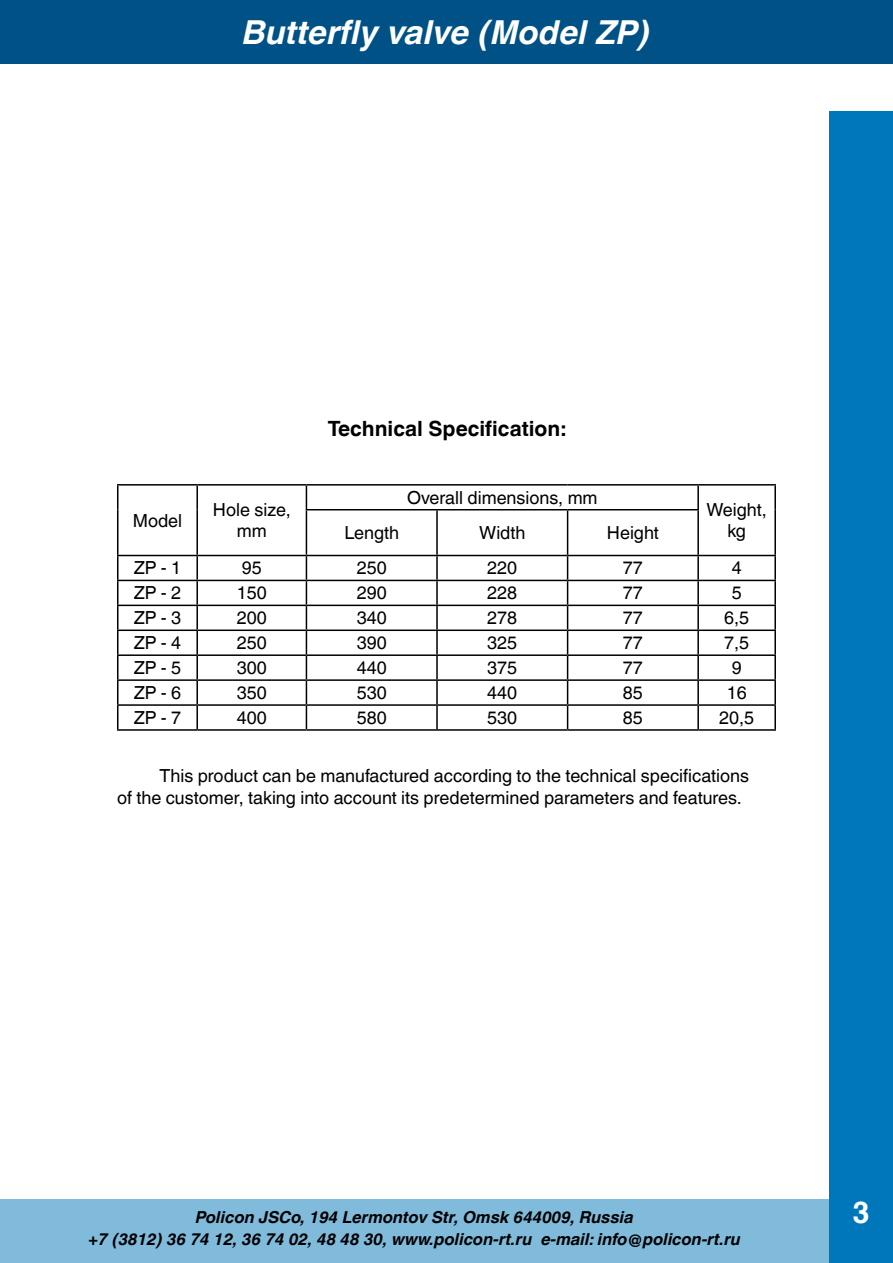
<style>
.page{position:relative;width:893px;height:1263px;background:#fff}
.page>*{position:absolute;margin:0;border:0;box-sizing:border-box;transform-origin:0 0}
.t1{font:italic 700 33px "Helvetica World";color:#fff}
.t2{font:700 30px "A1010 Helvetika";color:#fff}
.t3{font:700 21px "Helvetica World";color:#000}
.t4{font:18px/21.6px "Helvetica World";color:#000}
.t5{font:italic 700 16.5px "Helvetica World";color:#000}
</style>
<div class="page">
<div style="left:829px;top:112px;width:64px;height:1151px;background:#0077ba"></div>
<div style="left:0;top:0;width:893px;height:63px;background:#005286"></div>
<div style="left:0;top:1199px;width:829px;height:64px;background:#80bbdc"></div>
<hr style="left:0;top:1199px;width:1px;height:64px;background:#0077ba">
<hr style="left:117px;top:484px;width:80px;height:2px;background:#000">
<svg style="left:117px;top:486px;width:1px;height:24px"></svg>
<hr style="left:197px;top:484px;width:109px;height:2px;background:#000">
<hr style="left:196px;top:486px;width:2px;height:24px;background:#000">
<hr style="left:306px;top:484px;width:131px;height:2px;background:#000">
<svg style="left:306px;top:486px;width:1px;height:23px"></svg>
<hr style="left:437px;top:484px;width:131px;height:2px;background:#000">
<hr style="left:568px;top:484px;width:130px;height:2px;background:#000">
<hr style="left:698px;top:484px;width:78px;height:2px;background:#000">
<hr style="left:697px;top:486px;width:2px;height:23px;background:#000">
<hr style="left:774px;top:486px;width:2px;height:24px;background:#000">
<hr style="left:117px;top:510px;width:1px;height:45px;background:#000">
<hr style="left:196px;top:510px;width:2px;height:45px;background:#000">
<hr style="left:306px;top:509px;width:131px;height:1px;background:#000">
<hr style="left:306px;top:510px;width:1px;height:45px;background:#000">
<hr style="left:437px;top:509px;width:131px;height:1px;background:#000">
<hr style="left:436px;top:510px;width:2px;height:45px;background:#000">
<hr style="left:568px;top:509px;width:131px;height:1px;background:#000">
<hr style="left:567px;top:510px;width:1px;height:45px;background:#000">
<hr style="left:697px;top:510px;width:2px;height:45px;background:#000">
<hr style="left:774px;top:510px;width:2px;height:45px;background:#000">
<hr style="left:117px;top:555px;width:80px;height:1px;background:#000">
<hr style="left:197px;top:555px;width:109px;height:1px;background:#000">
<hr style="left:196px;top:556px;width:2px;height:24px;background:#000">
<hr style="left:306px;top:555px;width:131px;height:1px;background:#000">
<hr style="left:437px;top:555px;width:131px;height:1px;background:#000">
<hr style="left:436px;top:556px;width:2px;height:24px;background:#000">
<hr style="left:568px;top:555px;width:130px;height:1px;background:#000">
<hr style="left:698px;top:555px;width:78px;height:1px;background:#000">
<hr style="left:697px;top:556px;width:2px;height:24px;background:#000">
<hr style="left:774px;top:556px;width:2px;height:24px;background:#000">
<hr style="left:117px;top:580px;width:80px;height:1px;background:#000">
<hr style="left:197px;top:580px;width:109px;height:1px;background:#000">
<hr style="left:196px;top:581px;width:2px;height:24px;background:#000">
<hr style="left:306px;top:580px;width:131px;height:1px;background:#000">
<hr style="left:437px;top:580px;width:131px;height:1px;background:#000">
<hr style="left:436px;top:581px;width:2px;height:24px;background:#000">
<hr style="left:568px;top:580px;width:130px;height:1px;background:#000">
<hr style="left:698px;top:580px;width:78px;height:1px;background:#000">
<hr style="left:697px;top:581px;width:2px;height:24px;background:#000">
<hr style="left:774px;top:581px;width:2px;height:24px;background:#000">
<hr style="left:117px;top:605px;width:80px;height:1px;background:#000">
<hr style="left:197px;top:605px;width:109px;height:1px;background:#000">
<hr style="left:196px;top:606px;width:2px;height:23px;background:#000">
<hr style="left:306px;top:605px;width:131px;height:1px;background:#000">
<hr style="left:437px;top:605px;width:131px;height:1px;background:#000">
<hr style="left:436px;top:606px;width:2px;height:23px;background:#000">
<hr style="left:568px;top:605px;width:130px;height:1px;background:#000">
<hr style="left:698px;top:605px;width:78px;height:1px;background:#000">
<hr style="left:697px;top:606px;width:2px;height:23px;background:#000">
<hr style="left:774px;top:606px;width:2px;height:23px;background:#000">
<hr style="left:117px;top:629px;width:80px;height:2px;background:#000">
<hr style="left:197px;top:629px;width:109px;height:2px;background:#000">
<hr style="left:196px;top:631px;width:2px;height:23px;background:#000">
<hr style="left:306px;top:629px;width:131px;height:2px;background:#000">
<hr style="left:437px;top:629px;width:131px;height:2px;background:#000">
<hr style="left:436px;top:631px;width:2px;height:23px;background:#000">
<hr style="left:568px;top:629px;width:130px;height:2px;background:#000">
<hr style="left:698px;top:629px;width:78px;height:2px;background:#000">
<hr style="left:697px;top:631px;width:2px;height:23px;background:#000">
<hr style="left:774px;top:631px;width:2px;height:23px;background:#000">
<hr style="left:117px;top:654px;width:80px;height:2px;background:#000">
<hr style="left:197px;top:654px;width:109px;height:2px;background:#000">
<hr style="left:196px;top:656px;width:2px;height:23px;background:#000">
<hr style="left:306px;top:654px;width:131px;height:2px;background:#000">
<hr style="left:437px;top:654px;width:131px;height:2px;background:#000">
<hr style="left:436px;top:656px;width:2px;height:23px;background:#000">
<hr style="left:568px;top:654px;width:130px;height:2px;background:#000">
<hr style="left:698px;top:654px;width:78px;height:2px;background:#000">
<hr style="left:697px;top:656px;width:2px;height:23px;background:#000">
<hr style="left:774px;top:656px;width:2px;height:23px;background:#000">
<hr style="left:117px;top:679px;width:80px;height:2px;background:#000">
<hr style="left:197px;top:679px;width:109px;height:2px;background:#000">
<hr style="left:196px;top:681px;width:2px;height:23px;background:#000">
<hr style="left:306px;top:679px;width:131px;height:2px;background:#000">
<hr style="left:437px;top:679px;width:131px;height:2px;background:#000">
<hr style="left:436px;top:681px;width:2px;height:23px;background:#000">
<hr style="left:568px;top:679px;width:130px;height:2px;background:#000">
<hr style="left:698px;top:679px;width:78px;height:2px;background:#000">
<hr style="left:697px;top:681px;width:2px;height:23px;background:#000">
<hr style="left:774px;top:681px;width:2px;height:23px;background:#000">
<hr style="left:117px;top:704px;width:80px;height:2px;background:#000">
<svg style="left:117px;top:556px;width:1px;height:173px"></svg>
<hr style="left:197px;top:704px;width:109px;height:2px;background:#000">
<hr style="left:196px;top:706px;width:2px;height:23px;background:#000">
<hr style="left:306px;top:704px;width:131px;height:2px;background:#000">
<svg style="left:306px;top:556px;width:1px;height:173px"></svg>
<hr style="left:437px;top:704px;width:131px;height:2px;background:#000">
<hr style="left:436px;top:706px;width:2px;height:23px;background:#000">
<hr style="left:568px;top:704px;width:130px;height:2px;background:#000">
<svg style="left:567px;top:556px;width:1px;height:173px"></svg>
<hr style="left:698px;top:704px;width:78px;height:2px;background:#000">
<hr style="left:697px;top:706px;width:2px;height:23px;background:#000">
<hr style="left:774px;top:706px;width:2px;height:23px;background:#000">
<hr style="left:117px;top:729px;width:80px;height:2px;background:#000">
<hr style="left:197px;top:729px;width:109px;height:2px;background:#000">
<hr style="left:306px;top:729px;width:131px;height:2px;background:#000">
<hr style="left:437px;top:729px;width:131px;height:2px;background:#000">
<hr style="left:568px;top:729px;width:130px;height:2px;background:#000">
<hr style="left:698px;top:729px;width:78px;height:2px;background:#000">
<h1 class="t1" style="left:242px;top:13px;width:410px">Butterfly valve (Model ZP)</h1>
<p class="t4" style="left:133px;top:510px;width:51px">Model</p>
<p class="t4" style="left:213px;top:499px;width:79px;text-align:center">Hole size, mm</p>
<p class="t3" style="left:328px;top:416px;width:240px">Technical Specification:</p>
<p class="t4" style="left:407px;top:487px;width:192px">Overall dimensions, mm</p>
<p class="t4" style="left:707px;top:499px;width:62px">Weight,</p>
<p class="t4" style="left:344px;top:522px;width:56px">Length</p>
<p class="t4" style="left:479px;top:522px;width:48px">Width</p>
<p class="t4" style="left:607px;top:522px;width:54px">Height</p>
<p class="t4" style="left:727px;top:520px;width:20px">kg</p>
<p class="t4" style="left:134px;top:557px;width:49px">ZP - 1</p>
<p class="t4" style="left:242px;top:557px;width:22px">95</p>
<p class="t4" style="left:357px;top:557px;width:32px">250</p>
<p class="t4" style="left:487px;top:557px;width:32px">220</p>
<p class="t4" style="left:623px;top:557px;width:22px">77</p>
<p class="t4" style="left:732px;top:557px;width:12px">4</p>
<p class="t4" style="left:134px;top:582px;width:49px">ZP - 2</p>
<p class="t4" style="left:237px;top:582px;width:32px">150</p>
<p class="t4" style="left:357px;top:582px;width:32px">290</p>
<p class="t4" style="left:487px;top:582px;width:32px">228</p>
<p class="t4" style="left:623px;top:582px;width:22px">77</p>
<p class="t4" style="left:732px;top:582px;width:12px">5</p>
<p class="t4" style="left:134px;top:607px;width:49px">ZP - 3</p>
<p class="t4" style="left:237px;top:607px;width:32px">200</p>
<p class="t4" style="left:357px;top:607px;width:32px">340</p>
<p class="t4" style="left:487px;top:607px;width:32px">278</p>
<p class="t4" style="left:623px;top:607px;width:22px">77</p>
<p class="t4" style="left:724px;top:607px;width:27px">6,5</p>
<p class="t4" style="left:134px;top:632px;width:49px">ZP - 4</p>
<p class="t4" style="left:237px;top:632px;width:32px">250</p>
<p class="t4" style="left:357px;top:632px;width:32px">390</p>
<p class="t4" style="left:487px;top:632px;width:32px">325</p>
<p class="t4" style="left:623px;top:632px;width:22px">77</p>
<p class="t4" style="left:724px;top:632px;width:27px">7,5</p>
<p class="t4" style="left:134px;top:657px;width:49px">ZP - 5</p>
<p class="t4" style="left:237px;top:657px;width:32px">300</p>
<p class="t4" style="left:357px;top:657px;width:32px">440</p>
<p class="t4" style="left:487px;top:657px;width:32px">375</p>
<p class="t4" style="left:623px;top:657px;width:22px">77</p>
<p class="t4" style="left:732px;top:657px;width:12px">9</p>
<p class="t4" style="left:134px;top:682px;width:49px">ZP - 6</p>
<p class="t4" style="left:237px;top:682px;width:32px">350</p>
<p class="t4" style="left:357px;top:682px;width:32px">530</p>
<p class="t4" style="left:487px;top:682px;width:32px">440</p>
<p class="t4" style="left:623px;top:682px;width:22px">85</p>
<p class="t4" style="left:727px;top:682px;width:22px">16</p>
<p class="t4" style="left:134px;top:707px;width:49px">ZP - 7</p>
<p class="t4" style="left:237px;top:707px;width:32px">400</p>
<p class="t4" style="left:357px;top:707px;width:32px">580</p>
<p class="t4" style="left:487px;top:707px;width:32px">530</p>
<p class="t4" style="left:623px;top:707px;width:22px">85</p>
<p class="t4" style="left:719px;top:707px;width:37px">20,5</p>
<p class="t4" style="left:117px;top:765px;width:634px;text-indent:43px">This product can be manufactured according to the technical specifications of the customer, taking into account its predetermined parameters and features.</p>
<p class="t5" style="left:196px;top:1207px;width:439px">Policon JSCo, 194 Lermontov Str, Omsk 644009, Russia</p>
<h2 class="t2" style="left:853px;top:1195px;width:18px">3</h2>
<p class="t5" style="left:88px;top:1229px;width:654px">+7 (3812) 36 74 12, 36 74 02, 48 48 30, www.policon-rt.ru e-mail: info@policon-rt.ru</p>
</div>
